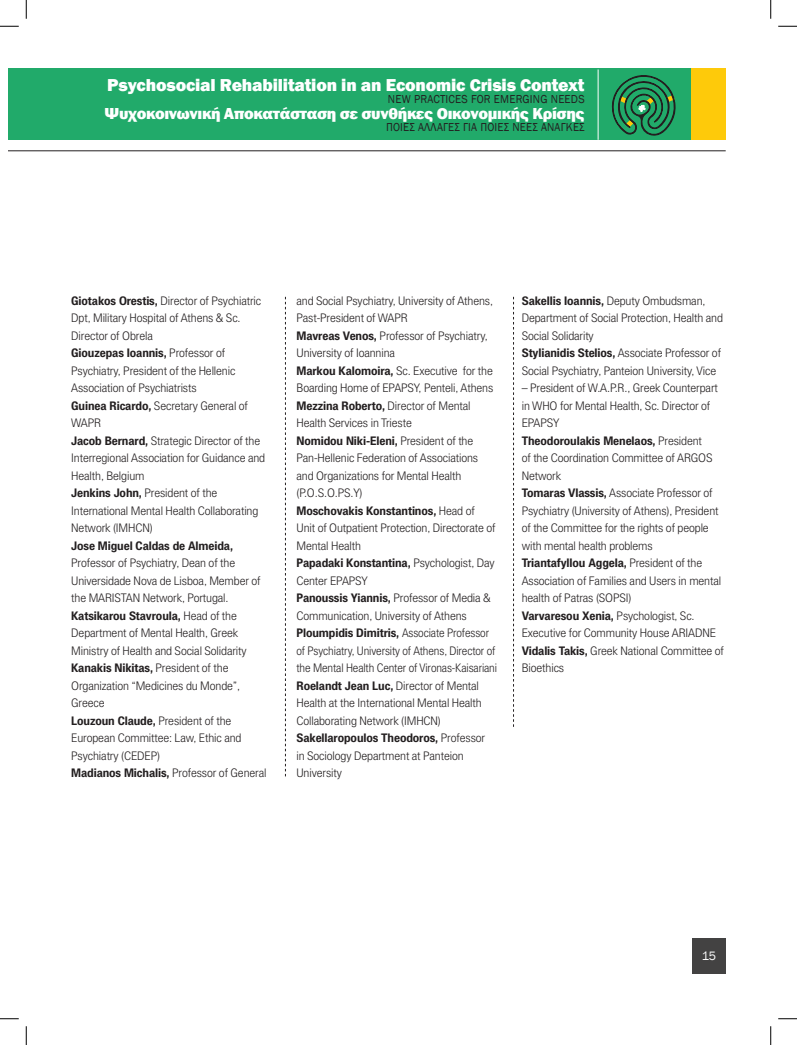
<style>
.page{position:relative;width:797px;height:1045px;background:#fff}
.page>*{position:absolute;margin:0;border:0;box-sizing:border-box;transform-origin:0 0}
.t1{font:800 17.75px "Franklin Gothic";letter-spacing:-.01em;color:#fff}
.t2{font:800 16.38px "Franklin Gothic";letter-spacing:-.02em;color:#fff}
.t3{font:12.5px "Franklin Gothic";color:#fff}
.t4{font:300 11.88px/17.5px "PF Paperback";letter-spacing:-.01em;color:#231f20}
.t5{font:11.88px "Franklin Gothic";letter-spacing:.02em;color:#231f20;scale:.93 1}
.t6{font:700 11.88px "PF Paperback";letter-spacing:-.01em;color:#231f20}
.s1{font-weight:700}
</style>
<div class="page">
<div style="left:9px;top:69px;width:700px;height:71px;background:#21aa6a"></div>
<div style="left:691px;top:69px;width:34px;height:71px;background:#feca0a"></div>
<hr style="left:9px;top:150px;width:716px;height:1px;background:#231f20">
<hr style="left:597px;top:69px;width:1px;height:71px;background:#fff">
<svg style="left:611px;top:75px;width:64px;height:61px"></svg>
<div style="left:692px;top:938px;width:33px;height:35px;background:#434242"></div>
<svg style="left:285px;top:297px;width:1px;height:479px"></svg>
<svg style="left:513px;top:297px;width:1px;height:430px"></svg>
<svg style="left:0;top:25px;width:19px;height:2px"></svg>
<svg style="left:778px;top:25px;width:19px;height:2px"></svg>
<svg style="left:0;top:1018px;width:19px;height:1px"></svg>
<svg style="left:778px;top:1018px;width:19px;height:1px"></svg>
<svg style="left:25px;top:0;width:2px;height:19px"></svg>
<svg style="left:25px;top:1026px;width:2px;height:19px"></svg>
<svg style="left:770px;top:0;width:1px;height:19px"></svg>
<svg style="left:770px;top:1026px;width:1px;height:19px"></svg>
<h1 class="t1" style="left:107px;top:74px;width:479px">Psychosocial Rehabilitation in an Economic Crisis Context</h1>
<p class="t5" style="left:388px;top:92px;width:205px">NEW PRACTICES FOR EM ERG ING NEEDS</p>
<h2 class="t2" style="left:105px;top:103px;width:481px">Ψυχοκοινωνική Αποκατάσταση σε συνθήκες Οικονομικής Κρίσης</h2>
<p class="t5" style="left:386px;top:120px;width:215px">ΠΟΙΕΣ ΑΛΛΑΓΈΣ ΓΙΑ Π ΟΙΕΣ ΝΈΕΣ ΑΝΆΓΚΕΣ</p>
<p class="t4" style="left:71px;top:291px;width:195px"><span class="s1">Giotakos Orestis,</span> Director of Psychiatric<br>Dpt, Military Hospital of Athens &amp; Sc.<br>Director of Obrela<br><span class="s1">Giouzepas Ioannis,</span> Professor of<br>Psychiatry, President of the Hellenic<br>Association of Psychiatrists<br><span class="s1">Guinea Ricardo,</span> Secretary General of<br>WAPR<br><span class="s1">Jacob Bernard,</span> Strategic Director of the<br>Interregional Association for Guidance and<br>Health, Belgium<br><span class="s1">Jenkins John,</span> President of the<br>International Mental Health Collaborating<br>Network (IMHCN)</p>
<p class="t6" style="left:71px;top:538px;width:163px">Jose Miguel Caldas de Almeida,</p>
<p class="t4" style="left:71px;top:554px;width:197px">Professor of Psychiatry, Dean of the<br>Universidade Nova de Lisboa, Member of the MARISTAN Network, Portugal.<br><span class="s1">Katsikarou Stavroula,</span> Head of the<br>Department of Mental Health, Greek<br>Ministry of Health and Social Solidarity<br><span class="s1">Kanakis Nikitas,</span> President of the<br>Organization “Medicines du Monde”,<br>Greece<br><span class="s1">Louzoun Claude,</span> President of the<br>European Committee: Law, Ethic and<br>Psychiatry (CEDEP)<br><span class="s1">Madianos Michalis,</span> Professor of General</p>
<p class="t4" style="left:296px;top:291px;width:202px">and Social Psychiatry, University of Athens, Past-President of WAPR<br><span class="s1">Mavreas Venos,</span> Professor of Psychiatry, University of Ioannina<br><span class="s1">Markou Kalomoira,</span> Sc. Executive for the Boarding Home of EPAPSY, Penteli, Athens <span class="s1">Mezzina Roberto,</span> Director of Mental Health Services in Trieste<br><span class="s1">Nomidou Niki-Eleni,</span> President of the Pan-Hellenic Federation of Associations and Organizations for Mental Health (P.O.S.O.PS.Y)<br><span class="s1">Moschovakis Konstantinos,</span> Head of<br>Unit of Outpatient Protection, Directorate of Mental Health<br><span class="s1">Papadaki Konstantina,</span> Psychologist, Day Center EPAPSY<br><span class="s1">Panoussis Yiannis,</span> Professor of Media &amp; Communication, University of Athens <span class="s1">Ploumpidis Dimitris,</span> Associate Professor of Psychiatry, University of Athens, Director of the Mental Health Center of Vironas-Kaisariani <span class="s1">Roelandt Jean Luc,</span> Director of Mental Health at the International Mental Health Collaborating Network (IMHCN)<br><span class="s1">Sakellaropoulos Theodoros,</span> Professor<br>in Sociology Department at Panteion University</p>
<p class="t4" style="left:521px;top:291px;width:203px"><span class="s1">Sakellis Ioannis,</span> Deputy Ombudsman, Department of Social Protection, Health and Social Solidarity<br><span class="s1">Stylianidis Stelios,</span> Associate Professor of Social Psychiatry, Panteion University, Vice</p>
<p class="t4" style="left:521px;top:379px;width:204px">– President of W.A.P.R., Greek Counterpart in WHO for Mental Health, Sc. Director of EPAPSY<br><span class="s1">Theodoroulakis Menelaos,</span> President<br>of the Coordination Committee of ARGOS Network<br><span class="s1">Tomaras Vlassis,</span> Associate Professor of Psychiatry (University of Athens), President of the Committee for the rights of people with mental health problems<br><span class="s1">Triantafyllou Aggela,</span> President of the Association of Families and Users in mental health of Patras (SOPSI)<br><span class="s1">Varvaresou Xenia,</span> Psychologist, Sc.<br>Executive for Community House ARIADNE <span class="s1">Vidalis Takis,</span> Greek National Committee of Bioethics</p>
<p class="t3" style="left:702px;top:948px;width:16px">15</p>
</div>
